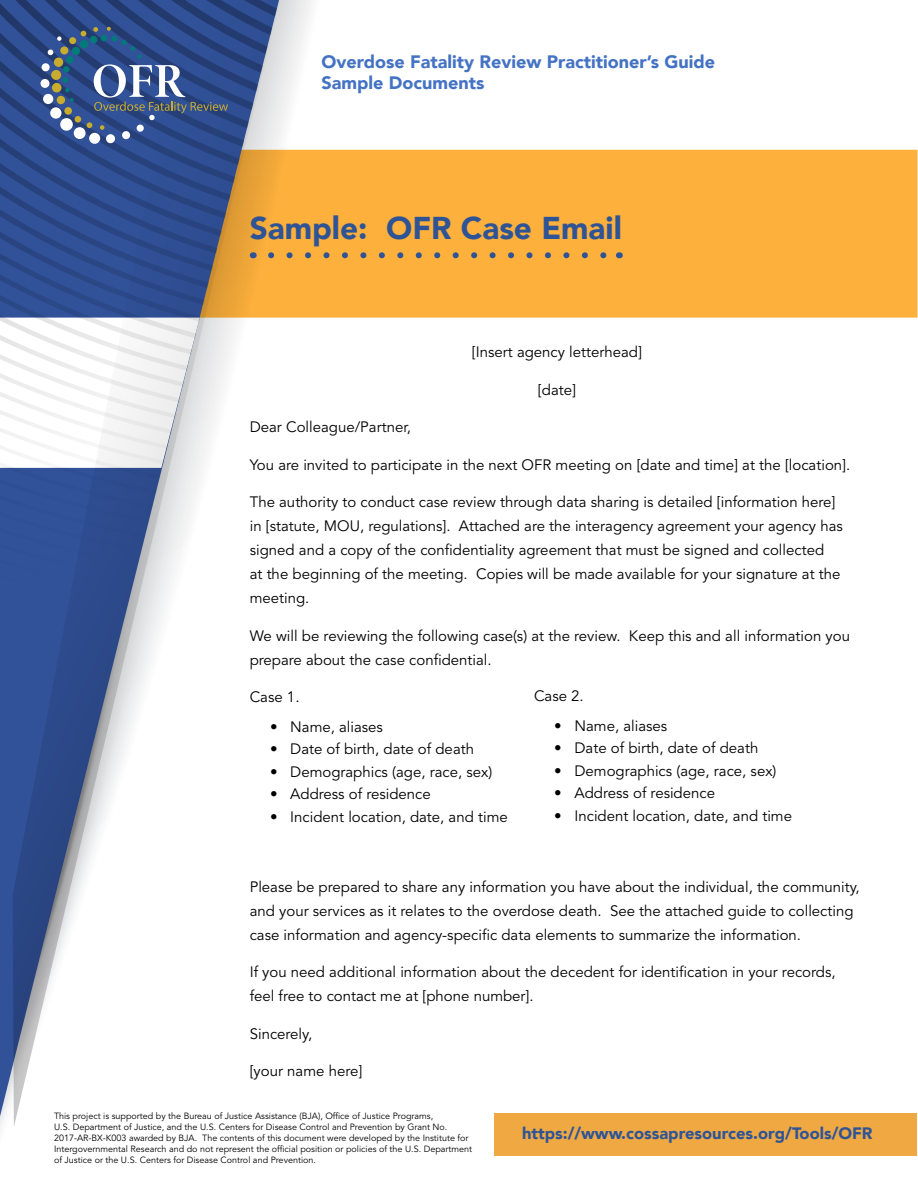
<style>
.page{position:relative;width:918px;height:1188px;background:#fff}
.page>*{position:absolute;margin:0;border:0;box-sizing:border-box;transform-origin:0 0}
.t1{font:900 31.5px "Avenir LT";color:#2f5496}
.t2{font:900 18px/21.6px "Avenir LT";color:#4472c4}
.t3{font:900 16.5px "Avenir LT";color:#2f5496}
.t4{font:15px/24px "Avenir LT Std";color:#000}
.t5{font:9px/10.8px "Avenir LT Std";color:#000}
</style>
<div class="page">
<div style="left:610px;top:150px;width:307px;height:168px;background:#fdb03c"></div>
<div style="left:0;top:623px;width:13px;height:495px;background:#315198"></div>
<svg style="left:13px;top:623px;width:147px;height:503px"></svg>
<div style="left:495px;top:1113px;width:422px;height:42px;background:#f0a942"></div>
<svg style="left:0;top:0;width:610px;height:623px"></svg>
<p class="t2" style="left:322px;top:50px;width:395px">Overdose Fatality Review Practitioner’s Guide<br>Sample Documents</p>
<h1 class="t1" style="left:250px;top:209px;width:374px">Sample: OFR Case Email</h1>
<p class="t4" style="left:472px;top:341px;width:172px">[Insert agency letterhead]</p>
<p class="t4" style="left:538px;top:378px;width:40px">[date]</p>
<p class="t4" style="left:250px;top:416px;width:163px">Dear Colleague/Partner,</p>
<p class="t4" style="left:250px;top:453px;width:602px">You are invited to participate in the next OFR meeting on [date and time] at the [location].</p>
<p class="t4" style="left:250px;top:491px;width:595px">The authority to conduct case review through data sharing is detailed [information here] in [statute, MOU, regulations]. Attached are the interagency agreement your agency has signed and a copy of the confidentiality agreement that must be signed and collected<br>at the beginning of the meeting. Copies will be made available for your signature at the meeting.</p>
<p class="t4" style="left:250px;top:624px;width:602px">We will be reviewing the following case(s) at the review. Keep this and all information you prepare about the case confidential.</p>
<p class="t4" style="left:250px;top:686px;width:51px">Case 1.</p>
<p class="t4" style="left:534px;top:685px;width:51px">Case 2.</p>
<p class="t4" style="left:270px;top:715px;width:115px">• Name, aliases</p>
<p class="t4" style="left:554px;top:714px;width:115px">• Name, aliases</p>
<p class="t4" style="left:270px;top:737px;width:206px">• Date of birth, date of death</p>
<p class="t4" style="left:554px;top:736px;width:206px">• Date of birth, date of death</p>
<p class="t4" style="left:270px;top:760px;width:224px">• Demographics (age, race, sex)</p>
<p class="t4" style="left:554px;top:759px;width:224px">• Demographics (age, race, sex)</p>
<p class="t4" style="left:270px;top:782px;width:162px">• Address of residence</p>
<p class="t4" style="left:554px;top:781px;width:162px">• Address of residence</p>
<p class="t4" style="left:270px;top:805px;width:239px">• Incident location, date, and time</p>
<p class="t4" style="left:554px;top:804px;width:239px">• Incident location, date, and time</p>
<p class="t4" style="left:250px;top:875px;width:612px">Please be prepared to share any information you have about the individual, the community, and your services as it relates to the overdose death. See the attached guide to collecting case information and agency-specific data elements to summarize the information.</p>
<p class="t4" style="left:250px;top:961px;width:587px">If you need additional information about the decedent for identification in your records, feel free to contact me at [phone number].</p>
<p class="t4" style="left:250px;top:1022px;width:64px">Sincerely,</p>
<p class="t4" style="left:250px;top:1060px;width:114px">[your name here]</p>
<p class="t5" style="left:54px;top:1111px;width:420px">This project is supported by the Bureau of Justice Assistance (BJA), Office of Justice Programs,<br>U.S. Department of Justice, and the U.S. Centers for Disease Control and Prevention by Grant No.<br>2017-AR-BX-K003 awarded by BJA. The contents of this document were developed by the Institute for Intergovernmental Research and do not represent the official position or policies of the U.S. Department of Justice or the U.S. Centers for Disease Control and Prevention.</p>
<p class="t3" style="left:522px;top:1124px;width:352px">https://www.cossapresources.org/Tools/OFR</p>
</div>
